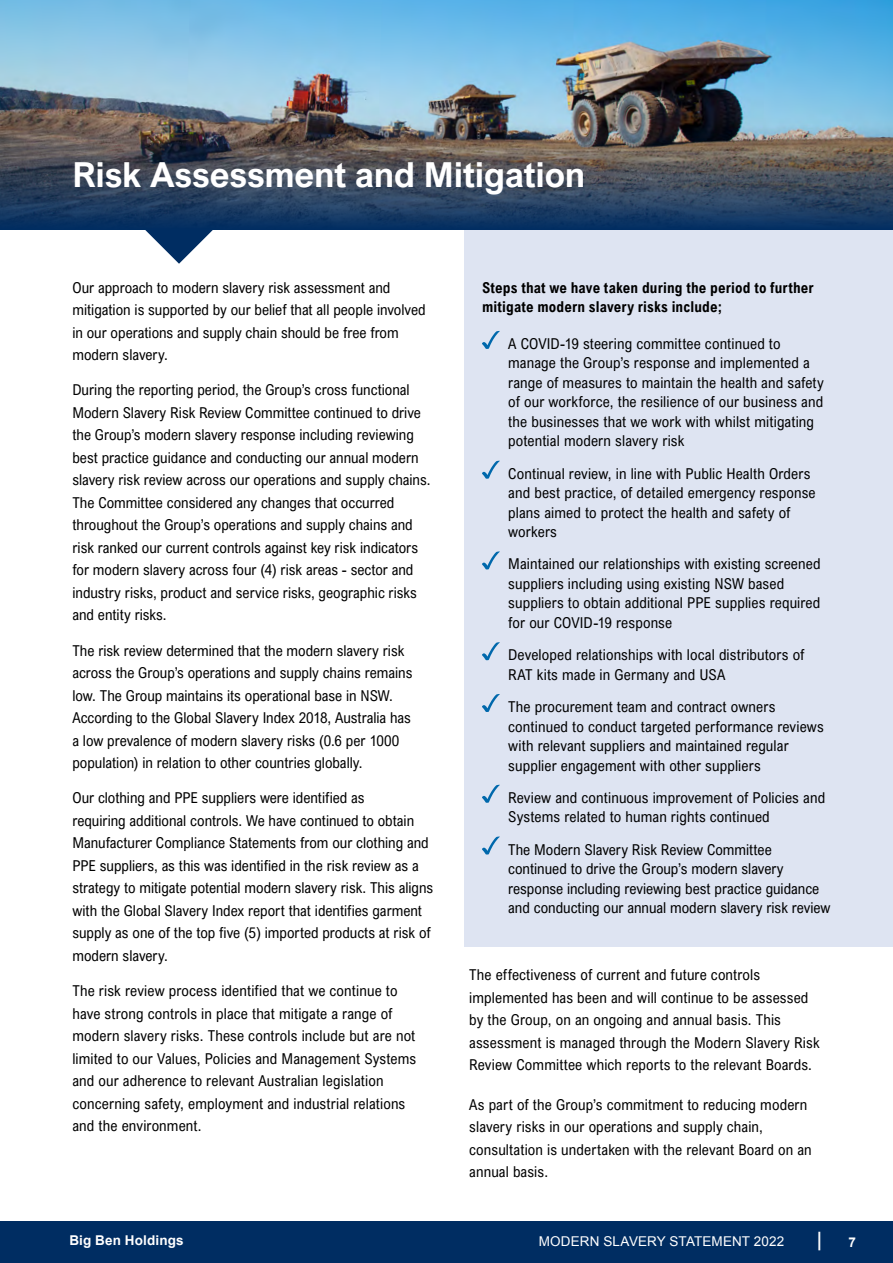
<style>
.page{position:relative;width:893px;height:1263px;background:#fff}
.page>*{position:absolute;margin:0;border:0;box-sizing:border-box;transform-origin:0 0}
.t1{font:700 34.5px "Arial Nova";letter-spacing:-.005em;color:#fff}
.t2{font:700 19.8px "Arial";color:#fff;scale:.83 1}
.t3{font:15px/22.5px "Arial Nova Cond";letter-spacing:.005em;color:#000}
.t4{font:700 15px/19.5px "Arial Nova Cond";letter-spacing:.01em;color:#000}
.t5{font:13.5px "Arial";letter-spacing:.01em;color:#fff}
.t6{font:700 13.5px "Arial";letter-spacing:.01em;color:#fff}
</style>
<div class="page">
<div style="left:464px;top:230px;width:429px;height:716px;background:#dee4f2"></div>
<img style="left:0;top:0;width:893px;height:125px">
<img style="left:0;top:125px;width:893px;height:105px">
<svg style="left:482px;top:331px;width:18px;height:18px"></svg>
<svg style="left:482px;top:461px;width:18px;height:18px"></svg>
<svg style="left:482px;top:551px;width:18px;height:18px"></svg>
<svg style="left:482px;top:642px;width:18px;height:18px"></svg>
<svg style="left:482px;top:694px;width:18px;height:18px"></svg>
<svg style="left:482px;top:785px;width:18px;height:18px"></svg>
<svg style="left:482px;top:836px;width:18px;height:18px"></svg>
<svg style="left:144px;top:229px;width:70px;height:35px"></svg>
<div style="left:0;top:1222px;width:893px;height:41px;background:#002d62"></div>
<h1 class="t1" style="left:72px;top:154px;width:515px">Risk Assessment and Mitigation</h1>
<p class="t3" style="left:72px;top:276px;width:355px">Our approach to modern slavery risk assessment and mitigation is supported by our belief that all people involved in our operations and supply chain should be free from modern slavery.</p>
<p class="t3" style="left:72px;top:379px;width:360px">During the reporting period, the Group’s cross functional Modern Slavery Risk Review Committee continued to drive the Group’s modern slavery response including reviewing best practice guidance and conducting our annual modern slavery risk review across our operations and supply chains.<br>The Committee considered any changes that occurred throughout the Group’s operations and supply chains and risk ranked our current controls against key risk indicators for modern slavery across four (4) risk areas - sector and industry risks, product and service risks, geographic risks and entity risks.</p>
<p class="t3" style="left:72px;top:639px;width:341px">The risk review determined that the modern slavery risk across the Group’s operations and supply chains remains low. The Group maintains its operational base in NSW.<br>According to the Global Slavery Index 2018, Australia has a low prevalence of modern slavery risks (0.6 per 1000 population) in relation to other countries globally.</p>
<p class="t3" style="left:72px;top:787px;width:362px">Our clothing and PPE suppliers were identified as<br>requiring additional controls. We have continued to obtain Manufacturer Compliance Statements from our clothing and PPE suppliers, as this was identified in the risk review as a strategy to mitigate potential modern slavery risk. This aligns with the Global Slavery Index report that identifies garment supply as one of the top five (5) imported products at risk of modern slavery.</p>
<p class="t3" style="left:72px;top:979px;width:345px">The risk review process identified that we continue to have strong controls in place that mitigate a range of modern slavery risks. These controls include but are not limited to our Values, Policies and Management Systems and our adherence to relevant Australian legislation concerning safety, employment and industrial relations and the environment.</p>
<p class="t4" style="left:482px;top:277px;width:333px">Steps that we have taken during the period to further mitigate modern slavery risks include;</p>
<p class="t3" style="left:508px;top:334px;width:317px;line-height:19.5px">A COVID-19 steering committee continued to manage the Group’s response and implemented a range of measures to maintain the health and safety of our workforce, the resilience of our business and the businesses that we work with whilst mitigating potential modern slavery risk</p>
<p class="t3" style="left:508px;top:463px;width:309px;line-height:19.5px">Continual review, in line with Public Health Orders and best practice, of detailed emergency response plans aimed to protect the health and safety of workers</p>
<p class="t3" style="left:508px;top:554px;width:314px;line-height:19.5px">Maintained our relationships with existing screened suppliers including using existing NSW based suppliers to obtain additional PPE supplies required for our COVID-19 response</p>
<p class="t3" style="left:508px;top:645px;width:298px;line-height:19.5px">Developed relationships with local distributors of<br>RAT kits made in Germany and USA</p>
<p class="t3" style="left:508px;top:697px;width:317px;line-height:19.5px">The procurement team and contract owners continued to conduct targeted performance reviews with relevant suppliers and maintained regular supplier engagement with other suppliers</p>
<p class="t3" style="left:508px;top:787px;width:318px;line-height:19.5px">Review and continuous improvement of Policies and<br>Systems related to human rights continued</p>
<p class="t3" style="left:508px;top:839px;width:324px;line-height:19.5px">The Modern Slavery Risk Review Committee continued to drive the Group’s modern slavery response including reviewing best practice guidance and conducting our annual modern slavery risk review</p>
<p class="t3" style="left:469px;top:963px;width:352px">The effectiveness of current and future controls implemented has been and will continue to be assessed by the Group, on an ongoing and annual basis. This assessment is managed through the Modern Slavery Risk Review Committee which reports to the relevant Boards.</p>
<p class="t3" style="left:469px;top:1093px;width:344px">As part of the Group’s commitment to reducing modern slavery risks in our operations and supply chain, consultation is undertaken with the relevant Board on an annual basis.</p>
<p class="t6" style="left:69px;top:1231px;width:116px">Big Ben Holdings</p>
<p class="t5" style="left:539px;top:1233px;width:247px">MODERN SLAVERY STATEMENT 2022</p>
<h2 class="t2" style="left:817px;top:1226px;width:7px">|</h2>
<p class="t6" style="left:848px;top:1234px;width:9px">7</p>
</div>
